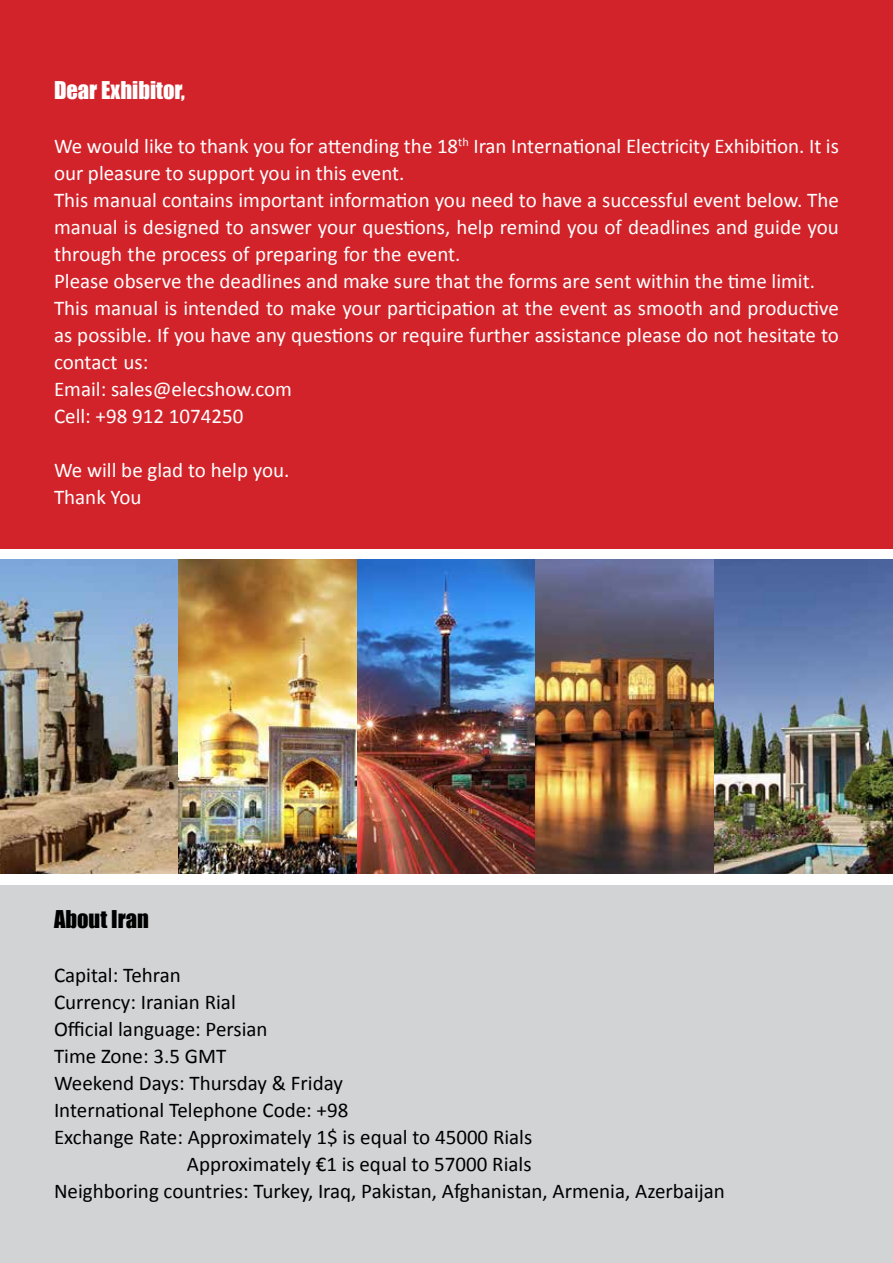
<style>
.page{position:relative;width:893px;height:1263px;background:#fff}
.page>*{position:absolute;margin:0;border:0;box-sizing:border-box;transform-origin:0 0}
.t1{font:22.5px "Impact";color:#fff}
.t2{font:22.5px "Impact";color:#000}
.t3{font:21px/27px "Calibri";color:#fff}
.t4{font:21px "Calibri";color:#000}
.t5{font:12.3px "Calibri";color:#fff}
</style>
<div class="page">
<div style="left:0;top:886px;width:893px;height:377px;background:#d1d3d4"></div>
<div style="left:0;top:0;width:893px;height:549px;background:#d2232a"></div>
<img style="left:0;top:559px;width:179px;height:315px">
<img style="left:179px;top:559px;width:178px;height:315px">
<img style="left:357px;top:559px;width:179px;height:315px">
<img style="left:536px;top:559px;width:178px;height:315px">
<img style="left:714px;top:559px;width:179px;height:315px">
<p class="t1" style="left:54px;top:72px;width:132px">Dear Exhibitor,</p>
<p class="t5" style="left:458px;top:134px;width:12px">th</p>
<p class="t3" style="left:54px;top:132px;width:786px">We would like to thank you for attending the 18<br>our pleasure to support you in this event.<br>This manual contains important information you need to have a successful event below. The manual is designed to answer your questions, help remind you of deadlines and guide you through the process of preparing for the event.<br>Please observe the deadlines and make sure that the forms are sent within the time limit.<br>This manual is intended to make your participation at the event as smooth and productive as possible If. you have any questions or require further assistance please do not hesitate to contact us:<br>Email: sales@elecshow.com<br>Cell: +98 912 1074250</p>
<p class="t3" style="left:54px;top:456px;width:237px">We will be glad to help you.<br>Thank You</p>
<p class="t3" style="left:473px;top:132px;width:367px">Iran International Electricity Exhibition isIt.</p>
<p class="t2" style="left:54px;top:902px;width:96px">About Iran</p>
<p class="t4" style="left:54px;top:962px;width:128px">Capital: Tehran</p>
<p class="t4" style="left:54px;top:989px;width:183px">Currency: Iranian Rial</p>
<p class="t4" style="left:54px;top:1016px;width:215px">Official language: Persian</p>
<p class="t4" style="left:54px;top:1043px;width:174px">Time Zone: 3.5 GMT</p>
<p class="t4" style="left:54px;top:1070px;width:290px">Weekend Days: Thursday &amp; Friday</p>
<p class="t4" style="left:54px;top:1097px;width:296px">International Telephone Code: +98</p>
<p class="t4" style="left:54px;top:1124px;width:480px">Exchange Rate: Approximately 1$ is equal to 45000 Rials</p>
<p class="t4" style="left:187px;top:1151px;width:346px">Approximately €1 is equal to 57000 Rials</p>
<p class="t4" style="left:54px;top:1178px;width:672px">Neighboring countries: Turkey, Iraq, Pakistan, Afghanistan, Armenia, Azerbaijan</p>
</div>
